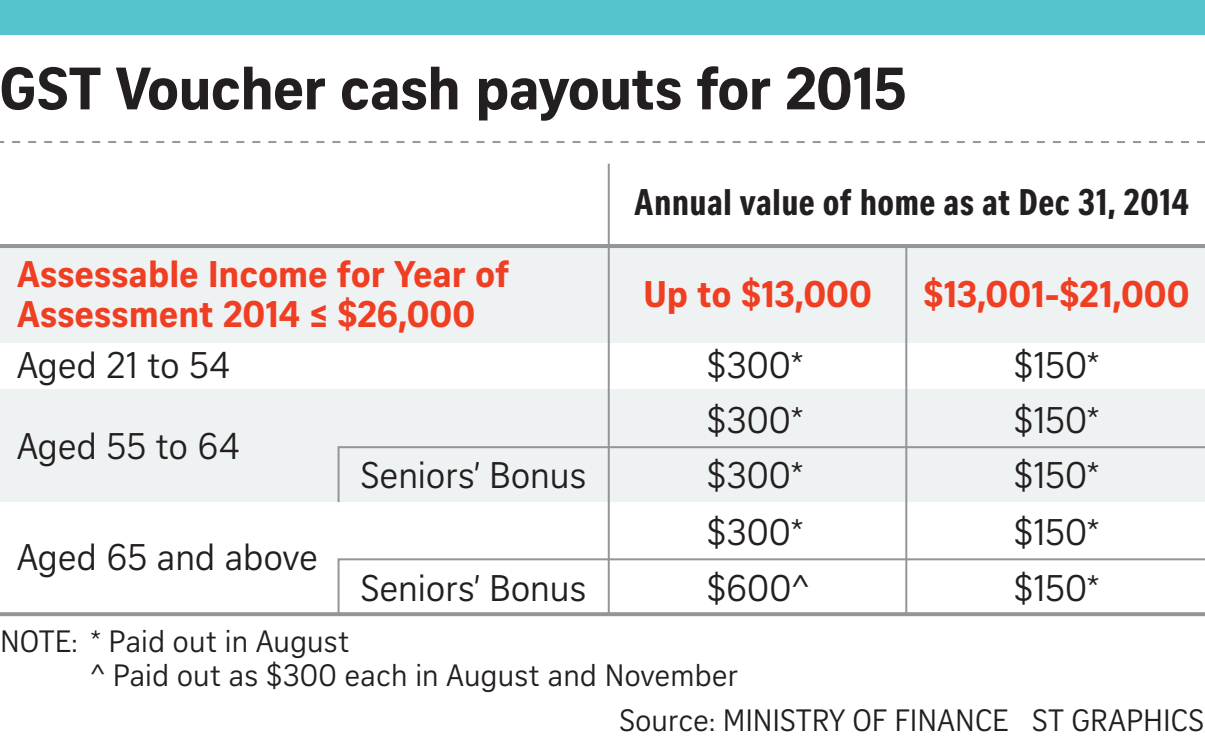
<style>
.page{position:relative;width:1205px;height:738px;background:#fff}
.page>*{position:absolute;margin:0;border:0;box-sizing:border-box;transform-origin:0 0}
.t1{font:700 58px "Curator Serp Text";letter-spacing:-.01em;color:#231f20}
.t2{font:36px/55.2px "Curator Serp Text";letter-spacing:.005em;color:#231f20;text-align:justify}
.t3{font:700 36px/40px "Curator Serp Text";letter-spacing:.005em;color:#ef3e22}
.t4{font:36px "Curator Head Cond ST Bold";letter-spacing:.01em;color:#231f20}
.t5{font:30px/34px "Curator Serp Text";letter-spacing:.01em;color:#231f20}
</style>
<div class="page">
<div style="left:0;top:0;width:1204px;height:34px;background:#54c5cf"></div>
<div style="left:0;top:246px;width:1204px;height:96px;background:#eff2f3"></div>
<div style="left:0;top:390px;width:1204px;height:112px;background:#eff2f3"></div>
<svg style="left:0;top:141px;width:1204px;height:2px"></svg>
<hr style="left:0;top:244px;width:1204px;height:4px;background:#939598">
<svg style="left:337px;top:445px;width:867px;height:59px"></svg>
<svg style="left:337px;top:557px;width:867px;height:55px"></svg>
<svg style="left:0;top:612px;width:1204px;height:4px;background:#97999c"></svg>
<hr style="left:607px;top:164px;width:2px;height:450px;background:#939598">
<hr style="left:905px;top:246px;width:2px;height:368px;background:#939598">
<h1 class="t1" style="left:0;top:53px;width:908px">GST Voucher cash payouts for 2015</h1>
<p class="t3" style="left:17px;top:254px;width:493px">Assessable Income for Year of<br>Assessment 2014 ≤ $26,000</p>
<p class="t2" style="left:17px;top:338px;width:215px">Aged 21 to 54</p>
<p class="t2" style="left:17px;top:418px;width:224px">Aged 55 to 64</p>
<p class="t2" style="left:17px;top:529px;width:302px">Aged 65 and above</p>
<p class="t2" style="left:361px;top:448px;width:226px">Seniors’ Bonus</p>
<p class="t2" style="left:361px;top:560px;width:226px">Seniors’ Bonus</p>
<p class="t4" style="left:634px;top:183px;width:556px">Annual value of home as at Dec 31, 2014</p>
<p class="t3" style="left:644px;top:273px;width:229px">Up to $13,000</p>
<p class="t3" style="left:923px;top:273px;width:268px">$13,001-$21,000</p>
<p class="t2" style="left:706px;top:338px;width:98px">$300* $300* $300*</p>
<p class="t2" style="left:1013px;top:338px;width:87px">$150* $150* $150*</p>
<p class="t2" style="left:706px;top:505px;width:98px">$300*</p>
<p class="t2" style="left:1013px;top:505px;width:87px">$150*</p>
<p class="t2" style="left:706px;top:560px;width:103px">$600^</p>
<p class="t2" style="left:1013px;top:560px;width:87px">$150*</p>
<p class="t5" style="left:91px;top:624px;width:648px;text-indent:-91px">NOTE: * Paid out in August<br>^ Paid out as $300 each in August and November</p>
<p class="t5" style="left:619px;top:704px;width:585px">Source: MINISTRY OF FINANCE ST GRAPHICS</p>
</div>
